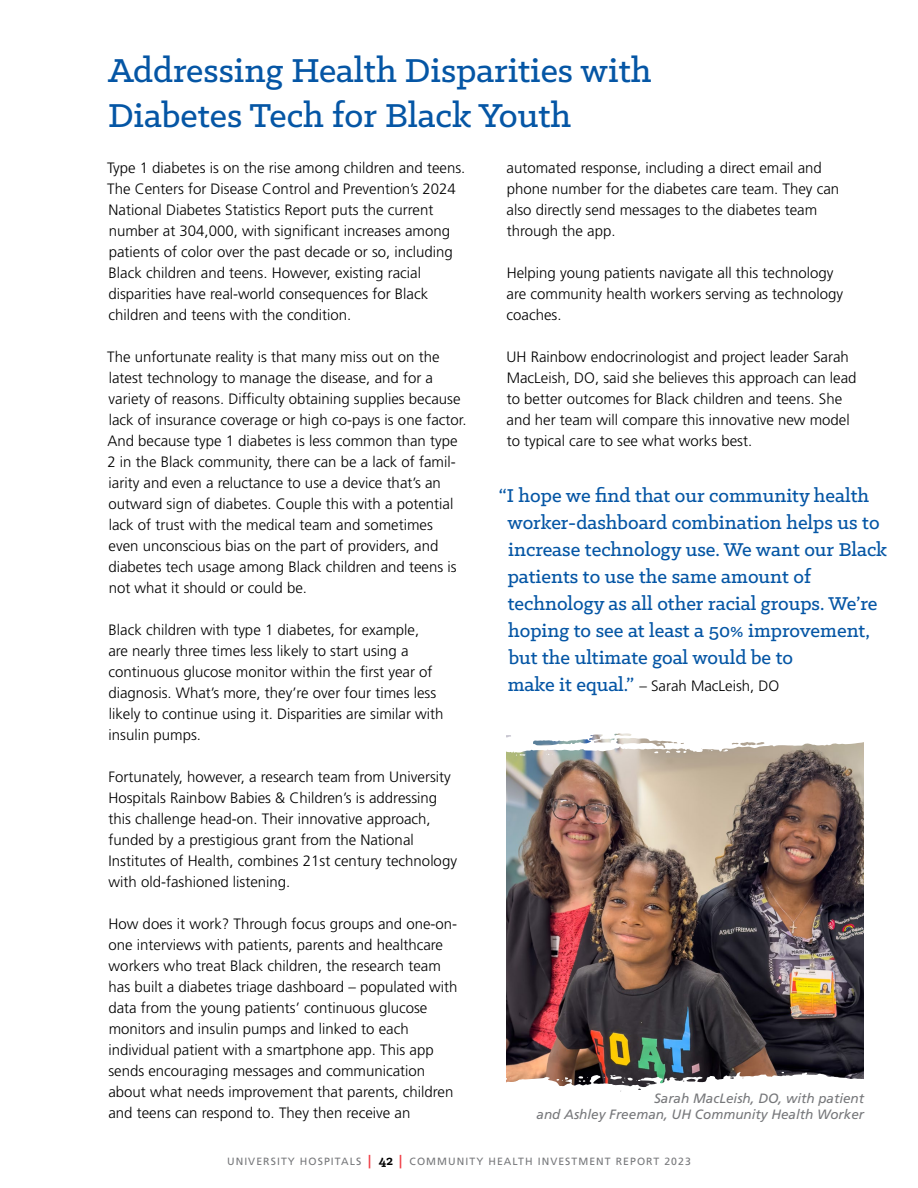
<style>
.page{position:relative;width:918px;height:1188px;background:#fff}
.page>*{position:absolute;margin:0;border:0;box-sizing:border-box;transform-origin:0 0}
.t1{font:500 37.5px/45px "Klinic Slab";color:#0556a5}
.t2{font:500 21px/27px "Klinic Slab";color:#0556a5}
.t3{font:300 15px/21px "Frutiger LT Std";color:#000}
.t4{font:italic 13.5px/16.2px "Frutiger LT Std";color:#77787b;text-align:right}
.t5{font:10.5px "Frutiger LT Std";letter-spacing:.1em;color:#77787b}
.s1{font-family:"Klinic Slab";font-weight:500;font-size:21px;color:#0556a5}
.s2{font-weight:700;font-size:13.5px;color:#ef3a42}
.s3{font-family:"Klinic Slab";font-weight:700;font-size:15px;color:#000}
</style>
<div class="page">
<img style="left:506px;top:754px;width:358px;height:318px">
<svg style="left:506px;top:1072px;width:358px;height:20px"></svg>
<svg style="left:556px;top:1077px;width:12px;height:4px"></svg>
<svg style="left:506px;top:1077px;width:5px;height:3px"></svg>
<svg style="left:782px;top:1072px;width:7px;height:4px"></svg>
<svg style="left:577px;top:1076px;width:11px;height:6px"></svg>
<svg style="left:604px;top:1075px;width:34px;height:8px"></svg>
<svg style="left:506px;top:733px;width:358px;height:21px"></svg>
<svg style="left:676px;top:749px;width:11px;height:4px"></svg>
<svg style="left:516px;top:754px;width:9px;height:2px"></svg>
<h1 class="t1" style="left:108px;top:47px;width:545px">Addressing Health Disparities with<br>Diabetes Tech for Black Youth</h1>
<p class="t3" style="left:107px;top:158px;width:360px">Type 1 diabetes is on the rise among children and teens.<br>The Centers for Disease Control and Prevention’s 2024<br>National Diabetes Statistics Report puts the current number at 304,000, with significant increases among patients of color over the past decade or so, including Black children and teens. However, existing racial disparities have real-world consequences for Black children and teens with the condition.</p>
<p class="t3" style="left:107px;top:347px;width:361px">The unfortunate reality is that many miss out on the latest technology to manage the disease, and for a variety of reasons. Difficulty obtaining supplies because lack of insurance coverage or high co-pays is one factor.<br>And because type 1 diabetes is less common than type 2 in the Black community, there can be a lack of famil&shy;iarity and even a reluctance to use a device that’s an outward sign of diabetes. Couple this with a potential lack of trust with the medical team and sometimes<br>even unconscious bias on the part of providers, and diabetes tech usage among Black children and teens is not what it should or could be.</p>
<p class="t3" style="left:108px;top:620px;width:337px">Black children with type 1 diabetes, for example,<br>are nearly three times less likely to start using a continuous glucose monitor within the first year of diagnosis. What’s more, they’re over four times less likely to continue using it. Disparities are similar with insulin pumps.</p>
<p class="t3" style="left:108px;top:767px;width:350px">Fortunately, however, a research team from University Hospitals Rainbow Babies &amp; Children’s is addressing this challenge head-on. Their innovative approach, funded by a prestigious grant from the National Institutes of Health, combines 21st century technology with old-fashioned listening.</p>
<p class="t3" style="left:108px;top:914px;width:351px">How does it work? Through focus groups and one-on&shy;one interviews with patients, parents and healthcare workers who treat Black children, the research team has built a diabetes triage dashboard – populated with data from the young patients’ continuous glucose monitors and insulin pumps and linked to each individual patient with a smartphone app. This app sends encouraging messages and communication about what needs improvement that parents, children and teens can respond to. They then receive an</p>
<p class="t3" style="left:507px;top:158px;width:334px">automated response, including a direct email and phone number for the diabetes care team. They can also directly send messages to the diabetes team through the app.</p>
<p class="t3" style="left:507px;top:263px;width:338px">Helping young patients navigate all this technology are community health workers serving as technology coaches.</p>
<p class="t3" style="left:507px;top:347px;width:351px">UH Rainbow endocrinologist and project leader Sarah MacLeish, DO, said she believes this approach can lead to better outcomes for Black children and teens. She and her team will compare this innovative new model to typical care to see what works best.</p>
<p class="t2" style="left:508px;top:482px;width:381px;text-indent:-9px">“I hope we find that our community health worker-dashboard combination helps us to increase technology use. We want our Black patients to use the same amount of technology as all other racial groups. We’re hoping to see at least a 50% improvement, but the ultimate goal would be to</p>
<p class="t3" style="left:508px;top:676px;width:273px"><span class="s1">make it equal.”</span> – Sarah MacLeish, DO</p>
<p class="t4" style="left:537px;top:1090px;width:329px">Sarah MacLeish, DO, with patient<br>and Ashley Freeman, UH Community Health Worker</p>
<p class="t5" style="left:227px;top:1155px;width:465px">UNIVERSITY HOSPITALS <span class="s2">|</span> <span class="s3">42</span> <span class="s2">|</span> COMMUNITY HEALTH INVESTMENT REPORT 2023</p>
</div>
